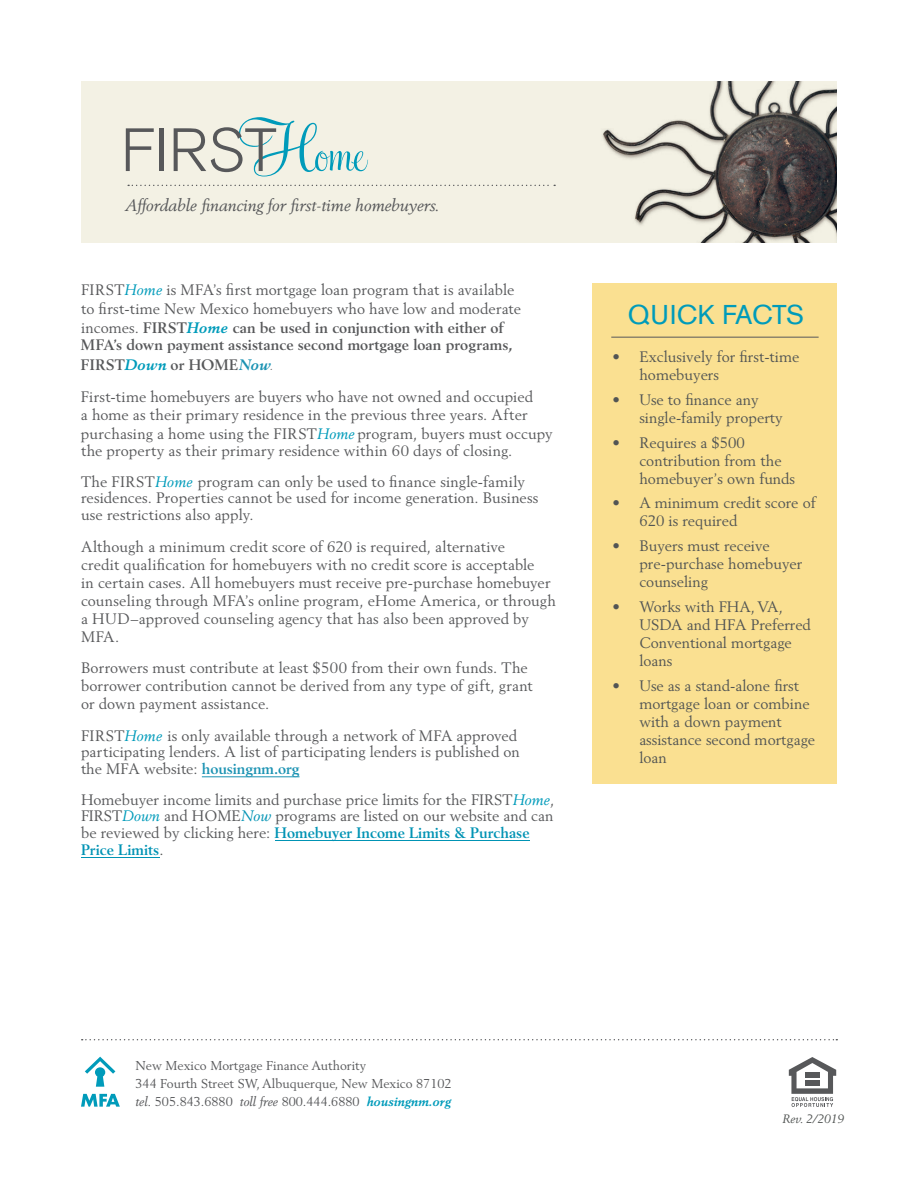
<style>
.page{position:relative;width:918px;height:1188px;background:#fff}
.page>*{position:absolute;margin:0;border:0;box-sizing:border-box;transform-origin:0 0}
.t1{font:27px "Akzidenz Grotesk BE";color:#009bba}
.t2{font:italic 16.5px "Berling LT Std";color:#57585a}
.t3{font:15px/18px "Berling LT Std";letter-spacing:.005em;color:#57585a}
.t4{font:15px/18px "Berling LT Std";color:#525554}
.t5{font:700 15px/19.2px "Berling LT Std";letter-spacing:.005em;color:#57585a}
.t6{font:12.75px/18px "Berling LT Std";color:#57585a}
.t7{font:italic 12px "Berling LT Std";color:#525554}
.s1{font-style:italic;color:#009bba}
.s2{font-weight:700}
.s3{font-weight:700;font-style:italic;color:#009bba}
.s4{font-style:italic;color:#1c93b3}
.s5{font-family:"Edwardian Script ITC";font-weight:400}
.s6{font-weight:700;color:#1c93b3}
.s7{font-style:italic;color:#0093b4}
.s8{font-weight:700;color:#0093b4}
.s9{color:#535554}
.s10{font-style:italic}
</style>
<div class="page">
<div style="left:593px;top:284px;width:244px;height:500px;background:#fae091"></div>
<hr style="left:611px;top:337px;width:208px;height:1px;background:#57585a">
<svg style="left:82px;top:1039px;width:755px;height:1px"></svg>
<svg style="left:789px;top:1057px;width:47px;height:50px"></svg>
<div style="left:805px;top:1072px;width:15px;height:6px;background:#57585a"></div>
<div style="left:805px;top:1080px;width:15px;height:6px;background:#57585a"></div>
<svg style="left:81px;top:1094px;width:39px;height:13px"></svg>
<svg style="left:85px;top:1057px;width:30px;height:30px"></svg>
<hr style="left:81px;top:857px;width:78px;height:1px;background:#0093b4">
<hr style="left:275px;top:841px;width:255px;height:1px;background:#0093b4">
<hr style="left:202px;top:776px;width:98px;height:1px;background:#1c93b3">
<div style="left:81px;top:81px;width:756px;height:162px;background:#f3f1e4"></div>
<img style="left:602px;top:81px;width:235px;height:162px">
<svg style="left:126px;top:128px;width:28px;height:43px"></svg>
<hr style="left:160px;top:128px;width:4px;height:43px;background:#57585a">
<svg style="left:174px;top:117px;width:194px;height:59px"></svg>
<svg style="left:128px;top:185px;width:427px;height:1px"></svg>
<p class="t2" style="left:125px;top:195px;width:316px">Affordable financing for first-time homebuyers.</p>
<p class="t3" style="left:81px;top:281px;width:442px;line-height:18.8px">FIRST<span class="s1">Home</span> is MFA’s first mortgage loan program that is available to first-time New Mexico homebuyers who have low and moderate incomes. <span class="s2">FIRST</span><span class="s3">Home</span> <span class="s2">can be used in conjunction with either of</span></p>
<p class="t5" style="left:81px;top:336px;width:433px">MFA’s down payment assistance second mortgage loan programs,<br>FIRST<span class="s1">Down</span> or HOME<span class="s4">Now</span><span class="s5">.</span></p>
<p class="t3" style="left:81px;top:387px;width:473px;line-height:18.6px">First-time homebuyers are buyers who have not owned and occupied<br>a home as their primary residence in the previous three years. After purchasing a home using the FIRST<span class="s1">Home</span> program, buyers must occupy</p>
<p class="t3" style="left:81px;top:434px;width:446px;line-height:31.5px">the property as their primary residence within 60 days of closing.<br>The FIRST<span class="s1">Home</span> program can only be used to finance single-family</p>
<p class="t3" style="left:81px;top:489px;width:459px;line-height:17.2px">residences. Properties cannot be used for income generation. Business use restrictions also apply.</p>
<p class="t3" style="left:81px;top:537px;width:476px">Although a minimum credit score of 620 is required, alternative<br>credit qualification for homebuyers with no credit score is acceptable<br>in certain cases. All homebuyers must receive pre-purchase homebuyer counseling through MFA’s online program, eHome America, or through a HUD–approved counseling agency that has also been approved by MFA.</p>
<p class="t3" style="left:81px;top:659px;width:453px">Borrowers must contribute at least $500 from their own funds. The borrower contribution cannot be derived from any type of gift, grant or down payment assistance.</p>
<p class="t3" style="left:81px;top:727px;width:440px;line-height:16.6px">FIRST<span class="s1">Home</span> is only available through a network of MFA approved participating lenders. A list of participating lenders is published on the MFA website: <span class="s6">housingnm.org</span></p>
<p class="t3" style="left:81px;top:791px;width:475px;line-height:16.5px">Homebuyer income limits and purchase price limits for the FIRST<span class="s1">Home</span>, FIRST<span class="s1">Down</span> and HOME<span class="s7">Now</span> programs are listed on our website and can be reviewed by clicking here: <span class="s8">Homebuyer Income Limits &amp; Purchase Price Limits</span><span class="s9">.</span></p>
<h1 class="t1" style="left:628px;top:299px;width:178px">QUICK FACTS</h1>
<p class="t4" style="left:639px;top:348px;width:161px;text-indent:-27px">• Exclusively for first-time homebuyers</p>
<p class="t4" style="left:639px;top:391px;width:145px;text-indent:-27px">• Use to finance any single-family property</p>
<p class="t4" style="left:639px;top:433px;width:157px;text-indent:-27px">• Requires a $500 contribution from the homebuyer’s own funds</p>
<p class="t4" style="left:639px;top:494px;width:178px;text-indent:-27px">• A minimum credit score of<br>620 is required</p>
<p class="t4" style="left:639px;top:537px;width:165px;text-indent:-27px">• Buyers must receive pre-purchase homebuyer counseling</p>
<p class="t4" style="left:639px;top:598px;width:173px;text-indent:-27px">• Works with FHA, VA,<br>USDA and HFA Preferred<br>Conventional mortgage loans</p>
<p class="t4" style="left:639px;top:676px;width:177px;text-indent:-27px">• Use as a stand-alone first mortgage loan or combine with a down payment assistance second mortgage loan</p>
<p class="t6" style="left:136px;top:1056px;width:318px">New Mexico Mortgage Finance Authority<br>344 Fourth Street SW, Albuquerque, New Mexico 87102 <span class="s10">tel.</span> 505.843.6880 <span class="s10">toll free</span> 800.444.6880 <span class="s3">housingnm.org</span></p>
<p class="t7" style="left:783px;top:1111px;width:63px">Rev. 2/2019</p>
</div>
